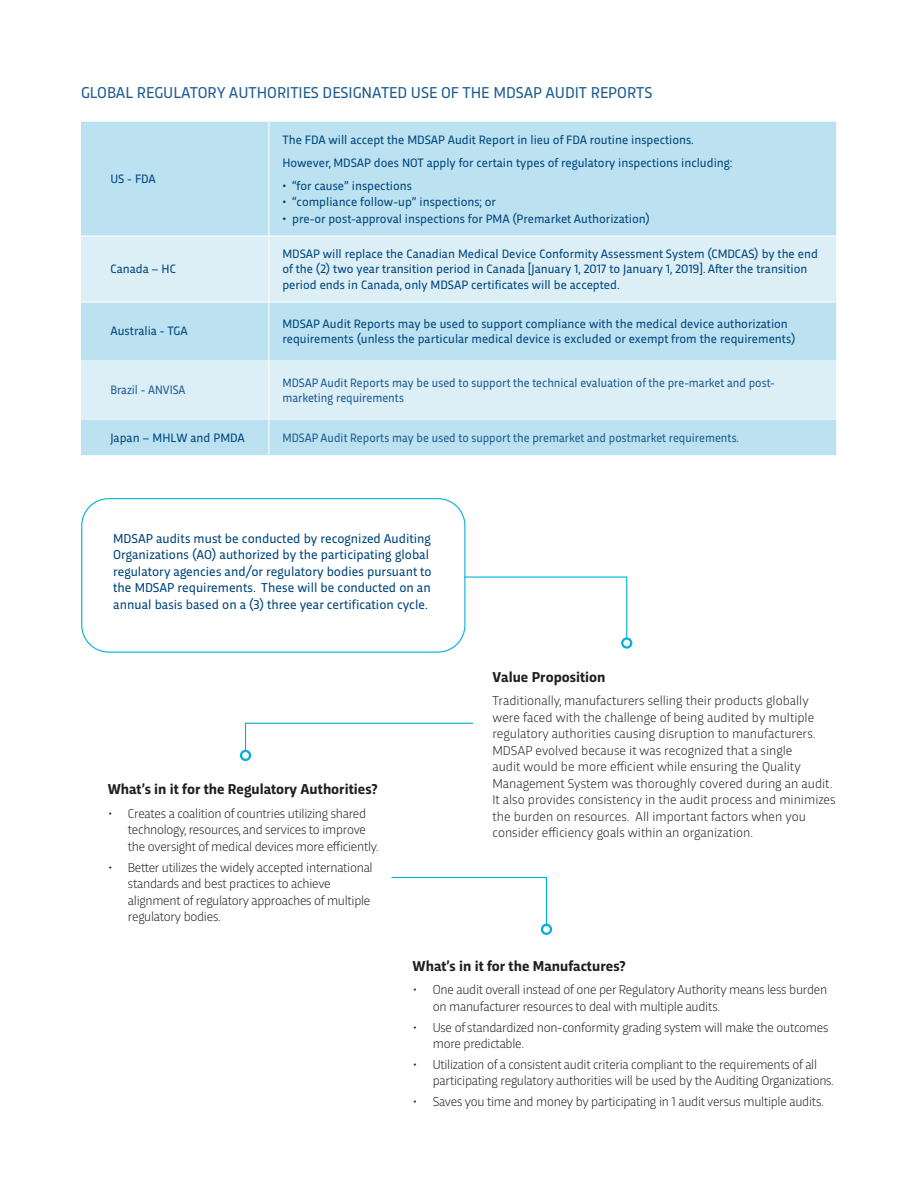
<style>
.page{position:relative;width:918px;height:1188px;background:#fff}
.page>*{position:absolute;margin:0;border:0;box-sizing:border-box;transform-origin:0 0}
.t1{font:16.5px "Trasandina";color:#1f5d91}
.t2{font:700 15px "Trasandina";color:#231f20}
.t3{font:300 13.5px/16.5px "Trasandina";letter-spacing:-.02em;color:#231f20}
.t4{font:300 13.5px/16.5px "Trasandina";color:#231f20}
.t5{font:13.5px/16.5px "Trasandina";color:#00467d}
.t6{font:12.75px/15.3px "Trasandina";color:#00467d}
.t7{font:12.75px/15.3px "Trasandina";color:#1f5d91;scale:.95 1}
</style>
<div class="page">
<div style="left:81px;top:122px;width:756px;height:333px;background:#bce2f1"></div>
<svg style="left:81px;top:237px;width:756px;height:183px;background:#d2ebf5"></svg>
<hr style="left:269px;top:122px;width:1px;height:114px;background:#fff">
<hr style="left:269px;top:236px;width:1px;height:66px;background:#fff">
<hr style="left:269px;top:302px;width:1px;height:58px;background:#fff">
<hr style="left:269px;top:360px;width:1px;height:60px;background:#fff">
<hr style="left:269px;top:420px;width:1px;height:35px;background:#fff">
<hr style="left:81px;top:236px;width:188px;height:1px;background:#fff">
<hr style="left:269px;top:236px;width:568px;height:1px;background:#fff">
<hr style="left:81px;top:302px;width:188px;height:1px;background:#fff">
<hr style="left:269px;top:302px;width:568px;height:1px;background:#fff">
<div style="left:81px;top:498px;width:384px;height:155px;border:1px solid #00b0db;border-radius:27px"></div>
<svg style="left:463px;top:576px;width:165px;height:61px"></svg>
<div style="left:621px;top:637px;width:11px;height:12px;border:2px solid #00b0db;border-radius:50%"></div>
<svg style="left:244px;top:722px;width:229px;height:30px"></svg>
<div style="left:240px;top:750px;width:11px;height:11px;border:2px solid #00b0db;border-radius:50%"></div>
<svg style="left:391px;top:876px;width:157px;height:50px"></svg>
<div style="left:541px;top:924px;width:11px;height:11px;border:2px solid #00b0db;border-radius:50%"></div>
<p class="t1" style="left:81px;top:80px;width:573px">GLOBAL REGULATORY AUTHORITIES DESIGNATED USE OF THE MDSAP AUDIT REPORTS</p>
<p class="t6" style="left:110px;top:170px;width:47px">US - FDA</p>
<p class="t6" style="left:110px;top:260px;width:67px">Canada – HC</p>
<p class="t6" style="left:282px;top:127px;width:451px;line-height:23.1px">The FDA will accept the MDSAP Audit Report in lieu of FDA routine inspections.<br>However, MDSAP does NOT apply for certain types of regulatory inspections including:</p>
<p class="t6" style="left:282px;top:177px;width:131px">• “for cause” inspections</p>
<p class="t6" style="left:282px;top:193px;width:215px">• “compliance follow-up” inspections; or</p>
<p class="t6" style="left:282px;top:210px;width:369px">• pre-or post-approval inspections for PMA (Premarket Authorization)</p>
<p class="t6" style="left:282px;top:245px;width:537px">MDSAP will replace the Canadian Medical Device Conformity Assessment System (CMDCAS) by the end of the (2) two year transition period in Canada [January 1, 2017 to January 1, 2019]. After the transition period ends in Canada, only MDSAP certificates will be accepted.</p>
<p class="t6" style="left:110px;top:322px;width:79px">Australia - TGA</p>
<p class="t6" style="left:282px;top:315px;width:515px">MDSAP Audit Reports may be used to support compliance with the medical device authorization requirements (unless the particular medical device is excluded or exempt from the requirements)</p>
<p class="t7" style="left:110px;top:381px;width:81px">Brazil - ANVISA</p>
<p class="t7" style="left:282px;top:374px;width:520px">MDSAP Audit Reports may be used to support the technical evaluation of the pre-market and post&shy;marketing requirements</p>
<p class="t6" style="left:110px;top:429px;width:136px">Japan – MHLW and PMDA</p>
<p class="t7" style="left:282px;top:429px;width:482px">MDSAP Audit Reports may be used to support the premarket and postmarket requirements.</p>
<p class="t5" style="left:113px;top:529px;width:320px">MDSAP audits must be conducted by recognized Auditing Organizations (AO) authorized by the participating global regulatory agencies and/or regulatory bodies pursuant to the MDSAP requirements. These will be conducted on an annual basis based on a (3) three year certification cycle.</p>
<p class="t2" style="left:108px;top:778px;width:271px">What’s in it for the Regulatory Authorities?</p>
<p class="t3" style="left:128px;top:804px;width:252px;text-indent:-19px">• Creates a coalition of countries utilizing shared technology, resources, and services to improve the oversight of medical devices more efficiently.</p>
<p class="t3" style="left:128px;top:858px;width:246px;text-indent:-19px">• Better utilizes the widely accepted international standards and best practices to achieve alignment of regulatory approaches of multiple regulatory bodies.</p>
<p class="t2" style="left:492px;top:666px;width:115px">Value Proposition</p>
<p class="t4" style="left:492px;top:692px;width:345px">Traditionally, manufacturers selling their products globally were faced with the challenge of being audited by multiple regulatory authorities causing disruption to manufacturers.<br>MDSAP evolved because it was recognized that a single<br>audit would be more efficient while ensuring the Quality Management System was thoroughly covered during an audit.<br>It also provides consistency in the audit process and minimizes the burden on resources. All important factors when you consider efficiency goals within an organization.</p>
<p class="t2" style="left:413px;top:955px;width:215px">What’s in it for the Manufactures?</p>
<p class="t3" style="left:433px;top:981px;width:396px;text-indent:-19px">• One audit overall instead of one per Regulatory Authority means less burden on manufacturer resources to deal with multiple audits.</p>
<p class="t3" style="left:433px;top:1018px;width:397px;text-indent:-19px">• Use of standardized non-conformity grading system will make the outcomes more predictable.</p>
<p class="t3" style="left:433px;top:1055px;width:403px;text-indent:-19px">• Utilization of a consistent audit criteria compliant to the requirements of all participating regulatory authorities will be used by the Auditing Organizations.</p>
<p class="t3" style="left:413px;top:1093px;width:412px">• Saves you time and money by participating in 1 audit versus multiple audits.</p>
</div>
